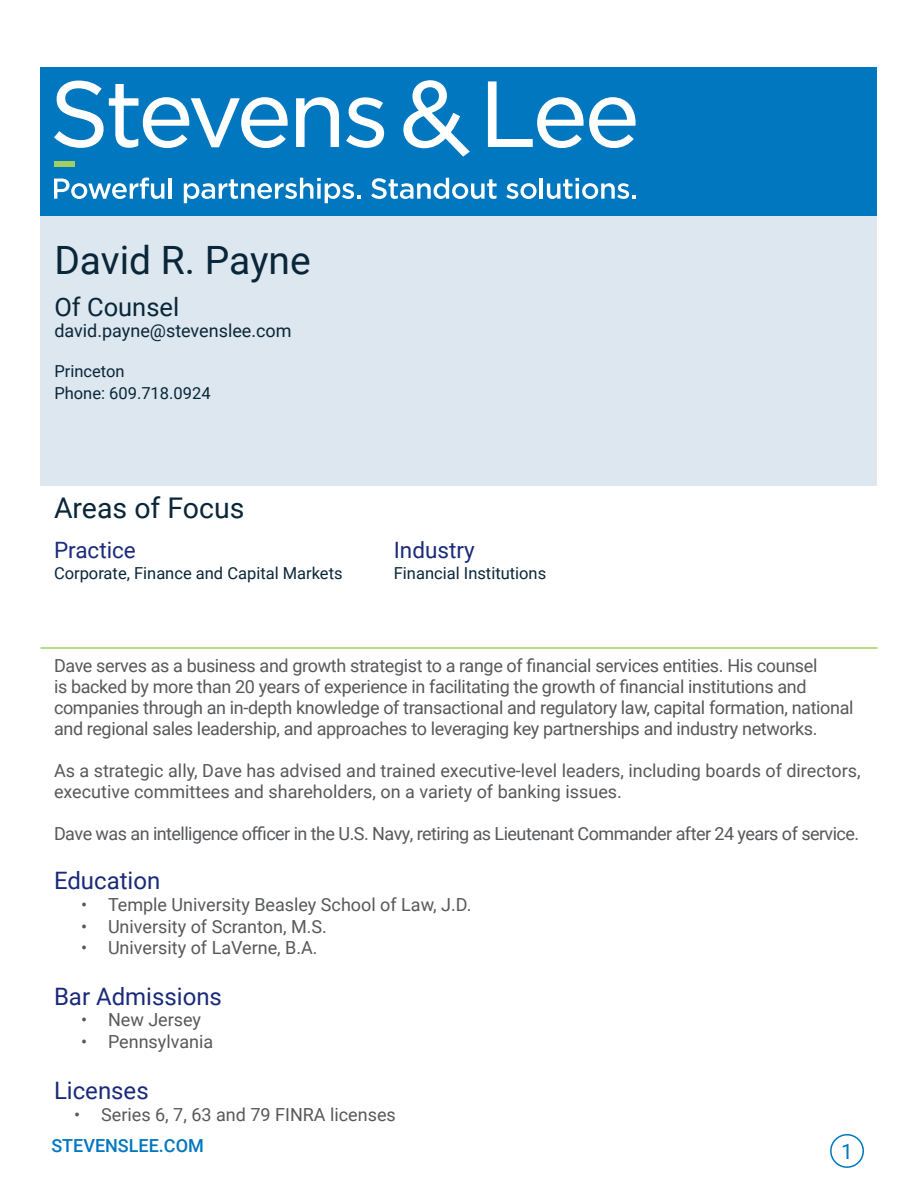
<style>
.page{position:relative;width:918px;height:1188px;background:#fff}
.page>*{position:absolute;margin:0;border:0;box-sizing:border-box;transform-origin:0 0}
.t1{font:39px "Roboto";color:#0a2639}
.t2{font:28.5px "Roboto";color:#0a2639}
.t3{font:25.5px "Roboto";color:#0a2639}
.t4{font:24px "Roboto";color:#1a2a7a}
.t5{font:22.5px "Roboto";color:#1a2a7a}
.t6{font:21px "Roboto";color:#0077bf}
.t7{font:18px/21px "Roboto";letter-spacing:-.02em;color:#57585a}
.t8{font:18px/21px "Roboto";color:#57585a}
.t9{font:18px "Roboto";color:#0a2639}
.t10{font:500 18px "Roboto";color:#0077bf}
.t11{font:16.5px/21.6px "Roboto";color:#0a2639}
</style>
<div class="page">
<div style="left:830px;top:1134px;width:34px;height:34px;border:2px solid #0077bf;border-radius:50%"></div>
<div style="left:40px;top:68px;width:838px;height:148px;background:#0077bf"></div>
<svg style="left:54px;top:81px;width:234px;height:67px"></svg>
<svg style="left:296px;top:97px;width:43px;height:50px"></svg>
<svg style="left:346px;top:97px;width:38px;height:51px"></svg>
<svg style="left:488px;top:81px;width:148px;height:67px"></svg>
<svg style="left:403px;top:80px;width:67px;height:77px"></svg>
<svg style="left:54px;top:178px;width:110px;height:21px"></svg>
<hr style="left:168px;top:178px;width:4px;height:21px;background:#fff">
<svg style="left:184px;top:178px;width:176px;height:25px"></svg>
<svg style="left:371px;top:178px;width:126px;height:21px"></svg>
<svg style="left:506px;top:183px;width:31px;height:16px"></svg>
<hr style="left:540px;top:178px;width:3px;height:21px;background:#fff">
<svg style="left:547px;top:178px;width:89px;height:21px"></svg>
<div style="left:40px;top:216px;width:838px;height:270px;background:#dce7ef"></div>
<div style="left:54px;top:161px;width:21px;height:5px;background:#a2cf5f"></div>
<hr style="left:40px;top:647px;width:838px;height:2px;background:#a2cf5f">
<p class="t1" style="left:54px;top:233px;width:258px">David R. Payne</p>
<p class="t3" style="left:54px;top:289px;width:126px">Of Counsel</p>
<p class="t9" style="left:54px;top:318px;width:239px">david.payne@stevenslee.com</p>
<p class="t11" style="left:54px;top:360px;width:158px">Princeton<br>Phone: 609.718.0924</p>
<p class="t2" style="left:54px;top:488px;width:192px">Areas of Focus</p>
<p class="t5" style="left:54px;top:535px;width:83px">Practice</p>
<p class="t5" style="left:394px;top:535px;width:83px">Industry</p>
<p class="t11" style="left:54px;top:562px;width:290px">Corporate, Finance and Capital Markets</p>
<p class="t11" style="left:394px;top:562px;width:154px">Financial Institutions</p>
<p class="t7" style="left:54px;top:655px;width:801px">Dave serves as a business and growth strategist to a range of financial services entities. His counsel<br>is backed by more than 20 years of experience in facilitating the growth of financial institutions and companies through an in-depth knowledge of transactional and regulatory law, capital formation, national and regional sales leadership, and approaches to leveraging key partnerships and industry networks.</p>
<p class="t8" style="left:54px;top:760px;width:808px">As a strategic ally, Dave has advised and trained executive-level leaders, including boards of directors, executive committees and shareholders, on a variety of banking issues.</p>
<p class="t7" style="left:54px;top:823px;width:807px">Dave was an intelligence officer in the U.S. Navy, retiring as Lieutenant Commander after 24 years of service.</p>
<p class="t4" style="left:54px;top:864px;width:108px">Education</p>
<p class="t8" style="left:81px;top:893px;width:392px">• Temple University Beasley School of Law, J.D.</p>
<p class="t8" style="left:81px;top:915px;width:247px">• University of Scranton, M.S.</p>
<p class="t8" style="left:81px;top:937px;width:238px">• University of LaVerne, B.A.</p>
<p class="t4" style="left:54px;top:979px;width:170px">Bar Admissions</p>
<p class="t8" style="left:81px;top:1009px;width:122px">• New Jersey</p>
<p class="t8" style="left:81px;top:1030px;width:134px">• Pennsylvania</p>
<p class="t4" style="left:54px;top:1074px;width:96px">Licenses</p>
<p class="t8" style="left:74px;top:1103px;width:323px">• Series 6, 7, 63 and 79 FINRA licenses</p>
<p class="t6" style="left:841px;top:1137px;width:13px">1</p>
<p class="t10" style="left:51px;top:1133px;width:154px">STEVENSLEE.COM</p>
</div>
